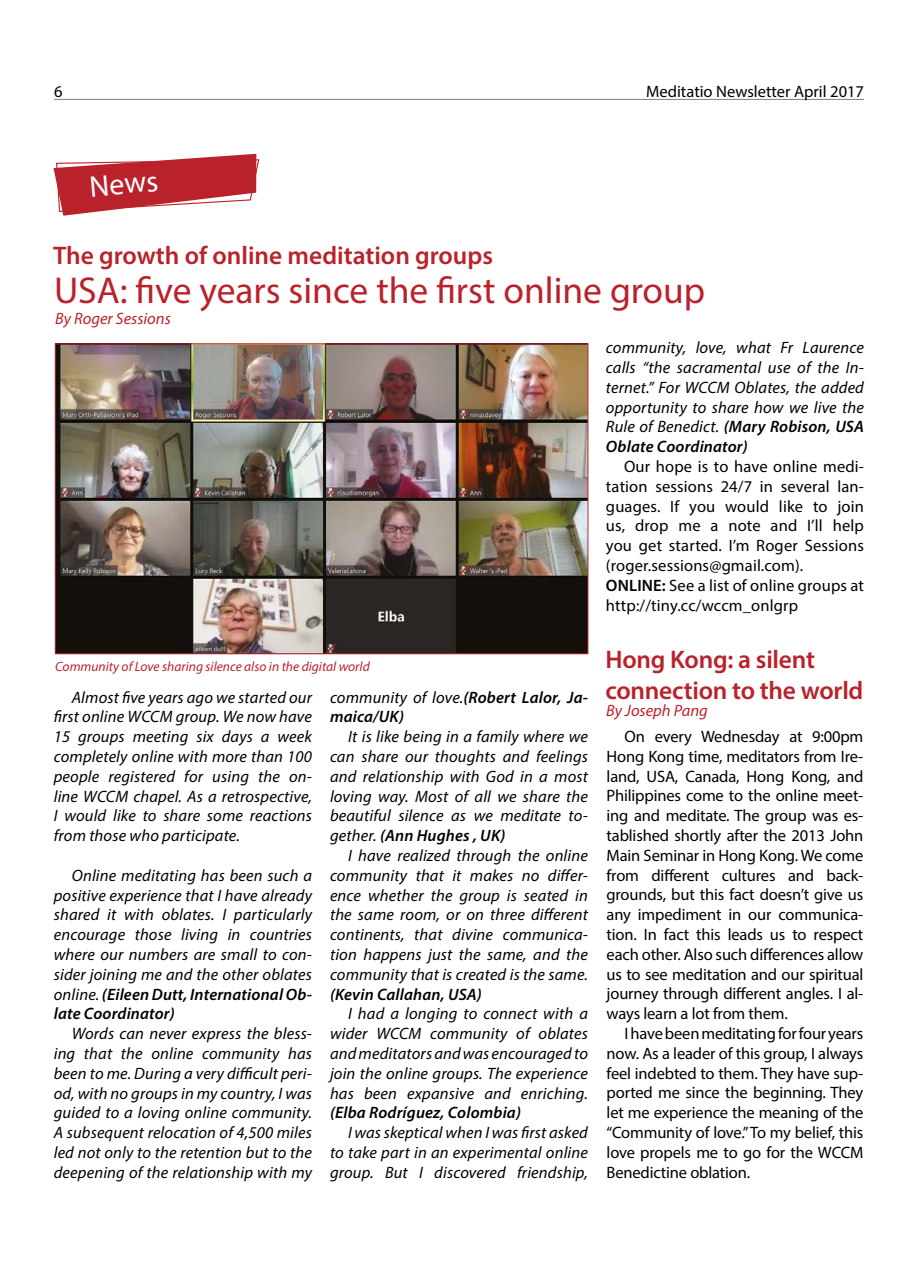
<style>
.page{position:relative;width:918px;height:1263px;background:#fff}
.page>*{position:absolute;margin:0;border:0;box-sizing:border-box;transform-origin:0 0}
.t1{font:37.5px "Myriad Pro";color:#ba222b}
.t2{font:30px "Myriad Pro";color:#fff}
.t3{font:600 25.5px/30.6px "Myriad Pro";letter-spacing:-.01em;color:#ba222b}
.t4{font:italic 16.5px/19.8px "Myriad Pro";letter-spacing:.01em;color:#000;text-align:justify}
.t5{font:16.5px/19.8px "Myriad Pro";letter-spacing:.005em;color:#000;text-align:justify}
.t6{font:italic 600 16.5px/19.8px "Myriad Pro";letter-spacing:.01em;color:#000}
.t7{font:italic 16.5px "Myriad Pro";color:#ba222b}
.t8{font:italic 13.5px "Myriad Pro";color:#ba222b}
.s1{font-weight:600}
.s2{font-weight:400}
</style>
<div class="page">
<hr style="left:54px;top:99px;width:810px;height:1px;background:#000">
<svg style="left:54px;top:154px;width:206px;height:62px"></svg>
<img style="left:57px;top:346px;width:529px;height:306px">
<div style="left:55px;top:344px;width:533px;height:310px;border:1px solid #ba222b"></div>
<p class="t5" style="left:54px;top:82px;width:10px">6</p>
<p class="t5" style="left:646px;top:82px;width:219px">Meditatio Newsletter April 2017</p>
<h2 class="t2" style="left:88px;top:168px;width:70px;rotate:-5deg">News</h2>
<h3 class="t3" style="left:53px;top:240px;width:441px">The growth of online meditation groups</h3>
<h1 class="t1" style="left:54px;top:268px;width:653px">USA: five years since the first online group</h1>
<p class="t7" style="left:55px;top:308px;width:117px">By Roger Sessions</p>
<p class="t8" style="left:55px;top:658px;width:316px">Community of Love sharing silence also in the digital world</p>
<p class="t4" style="left:54px;top:687px;width:260px;text-indent:18px">Almost five years ago we started our first online WCCM group. We now have 15 groups meeting six days a week completely online with more than 100 people registered for using the on&shy;line WCCM chapel. As a retrospective, I would like to share some reactions from those who participate.</p>
<p class="t4" style="left:54px;top:865px;width:260px;text-indent:18px">Online meditating has been such a positive experience that I have already shared it with oblates. I particularly encourage those living in countries where our numbers are small to con&shy;sider joining me and the other oblates online. <span class="s1">(Eileen Dutt, International Ob&shy;late Coordinator)</span></p>
<p class="t4" style="left:54px;top:1023px;width:260px;text-indent:18px">Words can never express the bless&shy;ing that the online community has been to me. During a very difficult peri&shy;od, with no groups in my country, I was guided to a loving online community.<br>A subsequent relocation of 4,500 miles led not only to the retention but to the deepening of the relationship with my</p>
<p class="t6" style="left:330px;top:687px;width:260px"><span class="s2">community of love.</span>(Robert Lalor, Ja&shy;maica/UK)</p>
<p class="t4" style="left:330px;top:726px;width:260px;text-indent:18px">It is like being in a family where we can share our thoughts and feelings and relationship with God in a most loving way. Most of all we share the beautiful silence as we meditate to&shy;gether. <span class="s1">(Ann Hughes , UK)</span></p>
<p class="t4" style="left:330px;top:845px;width:260px;text-indent:18px">I have realized through the online community that it makes no differ&shy;ence whether the group is seated in the same room, or on three different continents, that divine communica&shy;tion happens just the same, and the community that is created is the same.</p>
<p class="t6" style="left:330px;top:984px;width:153px">(Kevin Callahan, USA)</p>
<p class="t4" style="left:330px;top:1004px;width:260px;text-indent:18px">I had a longing to connect with a wider WCCM community of oblates and meditators and was encouraged to join the online groups. The experience has been expansive and enriching.</p>
<p class="t6" style="left:330px;top:1102px;width:193px">(Elba Rodríguez, Colombia)</p>
<p class="t4" style="left:330px;top:1122px;width:260px;text-indent:18px">I was skeptical when I was first asked to take part in an experimental online group. But I discovered friendship,</p>
<p class="t4" style="left:606px;top:337px;width:260px">community, love, what Fr Laurence calls “the sacramental use of the In&shy;ternet.” For WCCM Oblates, the added opportunity to share how we live the Rule of Benedict. <span class="s1">(Mary Robison, USA Oblate Coordinator)</span></p>
<p class="t5" style="left:606px;top:456px;width:260px;text-align:left;text-indent:18px">Our hope is to have online medi&shy;tation sessions 24/7 in several lan&shy;guages. If you would like to join us, drop me a note and I’ll help you get started. I’m Roger Sessions (roger.sessions@gmail.com).<br><span class="s1">ONLINE:</span> See a list of online groups at http://tiny.cc/wccm_onlgrp</p>
<h3 class="t3" style="left:606px;top:644px;width:259px">Hong Kong: a silent connection to the world</h3>
<p class="t7" style="left:606px;top:700px;width:103px">By Joseph Pang</p>
<p class="t5" style="left:607px;top:726px;width:258px;text-indent:18px">On every Wednesday at 9:00pm Hong Kong time, meditators from Ire&shy;land, USA, Canada, Hong Kong, and Philippines come to the online meet&shy;ing and meditate. The group was es&shy;tablished shortly after the 2013 John Main Seminar in Hong Kong. We come from different cultures and back&shy;grounds, but this fact doesn’t give us any impediment in our communica&shy;tion. In fact this leads us to respect each other. Also such differences allow us to see meditation and our spiritual journey through different angles. I al&shy;ways learn a lot from them.</p>
<p class="t5" style="left:607px;top:1023px;width:258px;text-indent:18px">I have been meditating for four years now. As a leader of this group, I always feel indebted to them. They have sup&shy;ported me since the beginning. They let me experience the meaning of the “Community of love.” To my belief, this love propels me to go for the WCCM Benedictine oblation.</p>
</div>
